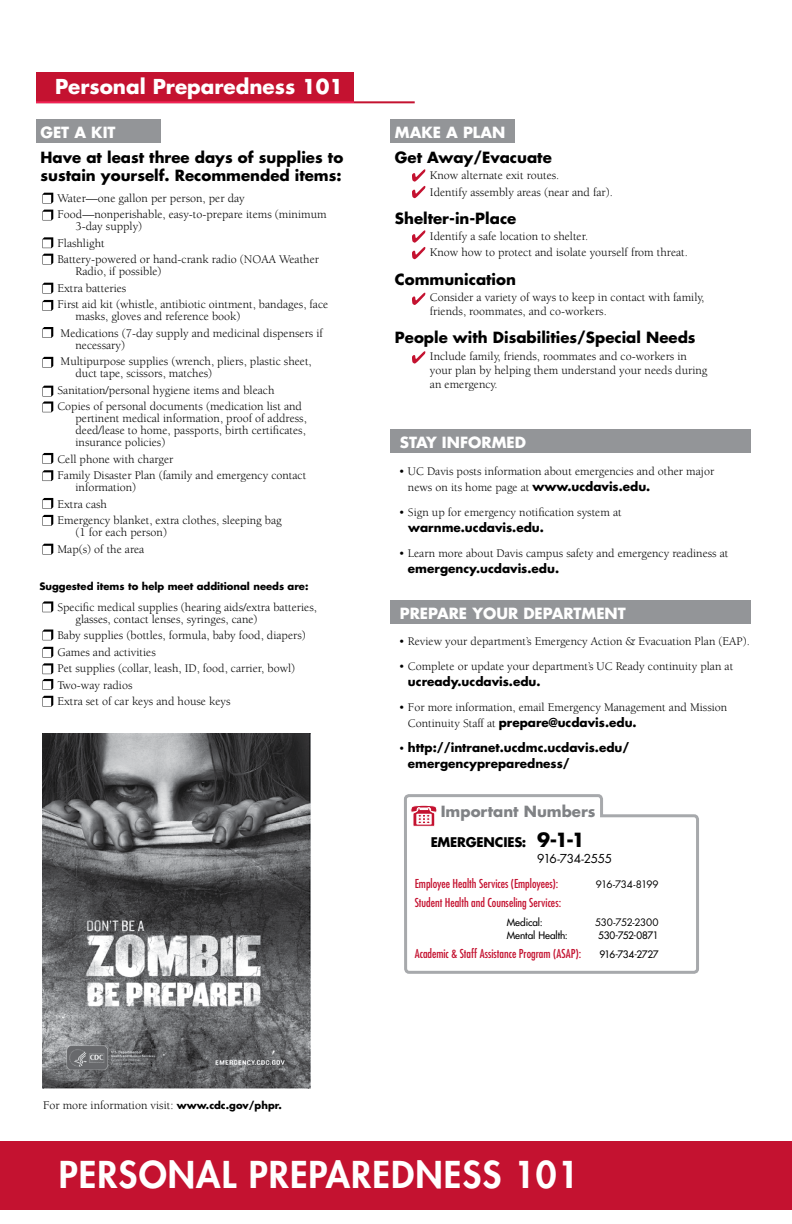
<style>
.page{position:relative;width:792px;height:1224px;background:#fff}
.page>*{position:absolute;margin:0;border:0;box-sizing:border-box;transform-origin:0 0}
.t1{font:800 36px "Futura";letter-spacing:.03em;color:#fff}
.t2{font:700 20px "Futura";color:#fff}
.t3{font:700 19px "Futura";color:#000}
.t4{font:700 15px/18px "Futura";color:#000}
.t5{font:700 15px "Futura";color:#fff}
.t6{font:700 15px "Futura";color:#808285}
.t7{font:700 13px "Futura";color:#000}
.t8{font:12px/16.5px "Berkeley";color:#000}
.t9{font:700 12px/16px "Futura";color:#000}
.t10{font:condensed 12px "Futura";color:#c41230}
.t11{font:12px "Futura";letter-spacing:-.03em;color:#000}
.t12{font:700 10px "Futura";color:#000}
.t13{font:10px "Futura";letter-spacing:-.01em;color:#000}
.t14{font:10px "Futura";letter-spacing:-.085em;color:#000}
.t15{font:10px "Futura";letter-spacing:-.035em;color:#000}
.t16{font:10px "Futura";letter-spacing:-.045em;color:#000}
.t17{font:10px "Futura";letter-spacing:-.035em;color:#000}
.s1{font-family:"Futura";font-weight:700}
.s2{font-family:"Berkeley";font-weight:400}
.s3{font-size:13px}
.s4{font-family:"Futura";font-weight:700;font-size:10px}
</style>
<div class="page">
<div style="left:390px;top:429px;width:361px;height:24px;background:#939598"></div>
<div style="left:390px;top:600px;width:361px;height:24px;background:#939598"></div>
<div style="left:36px;top:119px;width:125px;height:24px;background:#939598"></div>
<svg style="left:43px;top:193px;width:10px;height:10px"></svg>
<svg style="left:43px;top:283px;width:10px;height:10px"></svg>
<svg style="left:43px;top:210px;width:10px;height:10px"></svg>
<svg style="left:43px;top:300px;width:10px;height:11px"></svg>
<svg style="left:43px;top:327px;width:10px;height:11px"></svg>
<svg style="left:43px;top:237px;width:10px;height:11px"></svg>
<svg style="left:43px;top:254px;width:10px;height:10px"></svg>
<svg style="left:43px;top:357px;width:10px;height:11px"></svg>
<svg style="left:43px;top:386px;width:10px;height:26px"></svg>
<svg style="left:43px;top:453px;width:10px;height:11px"></svg>
<svg style="left:43px;top:470px;width:10px;height:11px"></svg>
<svg style="left:43px;top:498px;width:10px;height:11px"></svg>
<svg style="left:43px;top:515px;width:10px;height:11px"></svg>
<svg style="left:43px;top:544px;width:10px;height:10px"></svg>
<div style="left:390px;top:119px;width:125px;height:24px;background:#939598"></div>
<svg style="left:412px;top:293px;width:13px;height:12px"></svg>
<svg style="left:412px;top:351px;width:13px;height:13px"></svg>
<svg style="left:412px;top:169px;width:13px;height:29px"></svg>
<svg style="left:412px;top:230px;width:13px;height:29px"></svg>
<svg style="left:43px;top:601px;width:10px;height:11px"></svg>
<svg style="left:43px;top:630px;width:10px;height:10px"></svg>
<svg style="left:43px;top:647px;width:10px;height:43px"></svg>
<svg style="left:43px;top:696px;width:10px;height:11px"></svg>
<svg style="left:402px;top:794px;width:299px;height:416px"></svg>
<svg style="left:411px;top:805px;width:26px;height:21px"></svg>
<div style="left:0;top:1141px;width:792px;height:68px;background:#c41230"></div>
<div style="left:36px;top:72px;width:318px;height:31px;background:#c41230"></div>
<hr style="left:36px;top:101px;width:379px;height:2px;background:#c41230">
<img style="left:42px;top:733px;width:268px;height:356px">
<h2 class="t2" style="left:55px;top:73px;width:290px">Personal Preparedness 101</h2>
<p class="t5" style="left:40px;top:121px;width:11px">GET</p>
<p class="t5" style="left:74px;top:121px;width:43px">a kit</p>
<p class="t4" style="left:40px;top:148px;width:304px">Have at least three days of supplies to sustain yourself. Recommended items:</p>
<p class="t8" style="left:57px;top:190px;width:271px">Water—one gallon per person, per day<br>Food—nonperishable, easy-to-prepare items (minimum</p>
<p class="t8" style="left:57px;top:218px;width:263px;text-indent:18px">3-day supply)<br>Flashlight<br>Battery-powered or hand-crank radio (NOAA Weather</p>
<p class="t8" style="left:57px;top:263px;width:272px;text-indent:18px">Radio, if possible)<br>Extra batteries<br>First aid kit (whistle, antibiotic ointment, bandages, face</p>
<p class="t8" style="left:61px;top:308px;width:264px;text-indent:15px">masks, gloves and reference book)<br>Medications (7-day supply and medicinal dispensers if</p>
<p class="t8" style="left:61px;top:337px;width:253px;text-indent:15px">necessary)<br>Multipurpose supplies (wrench, pliers, plastic sheet,</p>
<p class="t8" style="left:57px;top:365px;width:246px;text-indent:18px">duct tape, scissors, matches)<br>Sanitation/personal hygiene items and bleach<br>Copies of personal documents (medication list and</p>
<p class="t8" style="left:75px;top:413px;width:233px;line-height:12px;text-align:justify">pertinent medical information, proof of address, deed/lease to home, passports, birth certificates, insurance policies)</p>
<p class="t8" style="left:57px;top:451px;width:250px">Cell phone with charger<br>Family Disaster Plan (family and emergency contact</p>
<p class="t8" style="left:57px;top:479px;width:226px;text-indent:18px">information)<br>Extra cash<br>Emergency blanket, extra clothes, sleeping bag</p>
<p class="t8" style="left:57px;top:524px;width:111px;text-indent:18px">(1 for each person)<br>Map(s) of the area</p>
<p class="t12" style="left:39px;top:579px;width:271px">Suggested items to help meet additional needs are:</p>
<p class="t8" style="left:75px;top:601px;width:243px;line-height:12px;text-indent:-18px">Specific medical supplies (hearing aids/extra batteries, glasses, contact lenses, syringes, cane)</p>
<p class="t8" style="left:57px;top:627px;width:250px">Baby supplies (bottles, formula, baby food, diapers)<br>Games and activities<br>Pet supplies (collar, leash, ID, food, carrier, bowl)<br>Two-way radios<br>Extra set of car keys and house keys</p>
<p class="t5" style="left:395px;top:121px;width:112px">Make a Plan</p>
<p class="t4" style="left:395px;top:148px;width:158px">Get Away/Evacuate</p>
<p class="t8" style="left:430px;top:168px;width:184px">Know alternate exit routes.<br>Identify assembly areas (near and far).</p>
<p class="t4" style="left:395px;top:209px;width:123px">Shelter-in-Place</p>
<p class="t8" style="left:430px;top:228px;width:260px">Identify a safe location to shelter.<br>Know how to protect and isolate yourself from threat.</p>
<p class="t4" style="left:395px;top:269px;width:123px">Communication</p>
<p class="t8" style="left:430px;top:291px;width:276px;line-height:14px">Consider a variety of ways to keep in contact with family, friends, roommates, and co-workers.</p>
<p class="t4" style="left:395px;top:328px;width:302px">People with Disabilities/Special Needs</p>
<p class="t8" style="left:430px;top:349px;width:279px;line-height:14px">Include family, friends, roommates and co-workers in your plan by helping them understand your needs during an emergency.</p>
<p class="t5" style="left:400px;top:432px;width:128px">Stay Informed</p>
<p class="t8" style="left:408px;top:463px;width:308px;line-height:16px;text-indent:-9px">• UC Davis posts information about emergencies and other major news on its home page at <span class="s1">www.ucdavis.edu.</span></p>
<p class="t8" style="left:399px;top:504px;width:224px">• Sign up for emergency notification system at</p>
<p class="t9" style="left:408px;top:519px;width:137px">warnme.ucdavis.edu.</p>
<p class="t8" style="left:399px;top:545px;width:331px">• Learn more about Davis campus safety and emergency readiness at</p>
<p class="t9" style="left:408px;top:560px;width:153px">emergency.ucdavis.edu.</p>
<p class="t5" style="left:400px;top:603px;width:227px">Prepare your Department</p>
<p class="t8" style="left:399px;top:634px;width:353px">• Review your department’s Emergency Action &amp; Evacuation Plan (EAP).</p>
<p class="t8" style="left:399px;top:659px;width:336px">• Complete or update your department’s UC Ready continuity plan at</p>
<p class="t9" style="left:408px;top:673px;width:134px">ucready.ucdavis.edu.</p>
<p class="t8" style="left:399px;top:700px;width:330px">• For more information, email Emergency Management and Mission</p>
<p class="t9" style="left:408px;top:714px;width:230px"><span class="s2">Continuity Staff at</span> prepare@ucdavis.edu.</p>
<p class="t9" style="left:408px;top:739px;width:223px;text-indent:-9px"><span class="s2">•</span> http://intranet.ucdmc.ucdavis.edu/ emergencypreparedness/</p>
<p class="t6" style="left:441px;top:801px;width:156px">Important Numbers</p>
<p class="t7" style="left:415px;top:833px;width:12px">EME</p>
<p class="t7" style="left:457px;top:833px;width:18px">RGENCIES</p>
<h3 class="t3" style="left:522px;top:827px;width:64px"><span class="s3">:</span> 9-1-1</h3>
<p class="t11" style="left:537px;top:851px;width:77px">916-734-2555</p>
<p class="t10" style="left:415px;top:876px;width:145px">Employee Health Services (Employees):</p>
<p class="t14" style="left:596px;top:878px;width:64px">916-734-8199</p>
<p class="t10" style="left:415px;top:895px;width:148px">Student Health and Counseling Services:</p>
<p class="t13" style="left:507px;top:916px;width:37px">Medical:</p>
<p class="t15" style="left:595px;top:915px;width:65px">530-752-2300</p>
<p class="t13" style="left:507px;top:929px;width:63px">Mental Health:</p>
<p class="t16" style="left:598px;top:929px;width:62px">530-752-0871</p>
<p class="t10" style="left:415px;top:946px;width:168px">Academic &amp; Staff Assistance Program (ASAP):</p>
<p class="t17" style="left:599px;top:947px;width:61px">916-734-2727</p>
<p class="t8" style="left:43px;top:1098px;width:240px">For more information visit: <span class="s4">www.cdc.gov/phpr.</span></p>
<h1 class="t1" style="left:59px;top:1151px;width:63px">PERSONAL</h1>
<h1 class="t1" style="left:249px;top:1151px;width:331px">PREPAREDNESS 101</h1>
</div>
